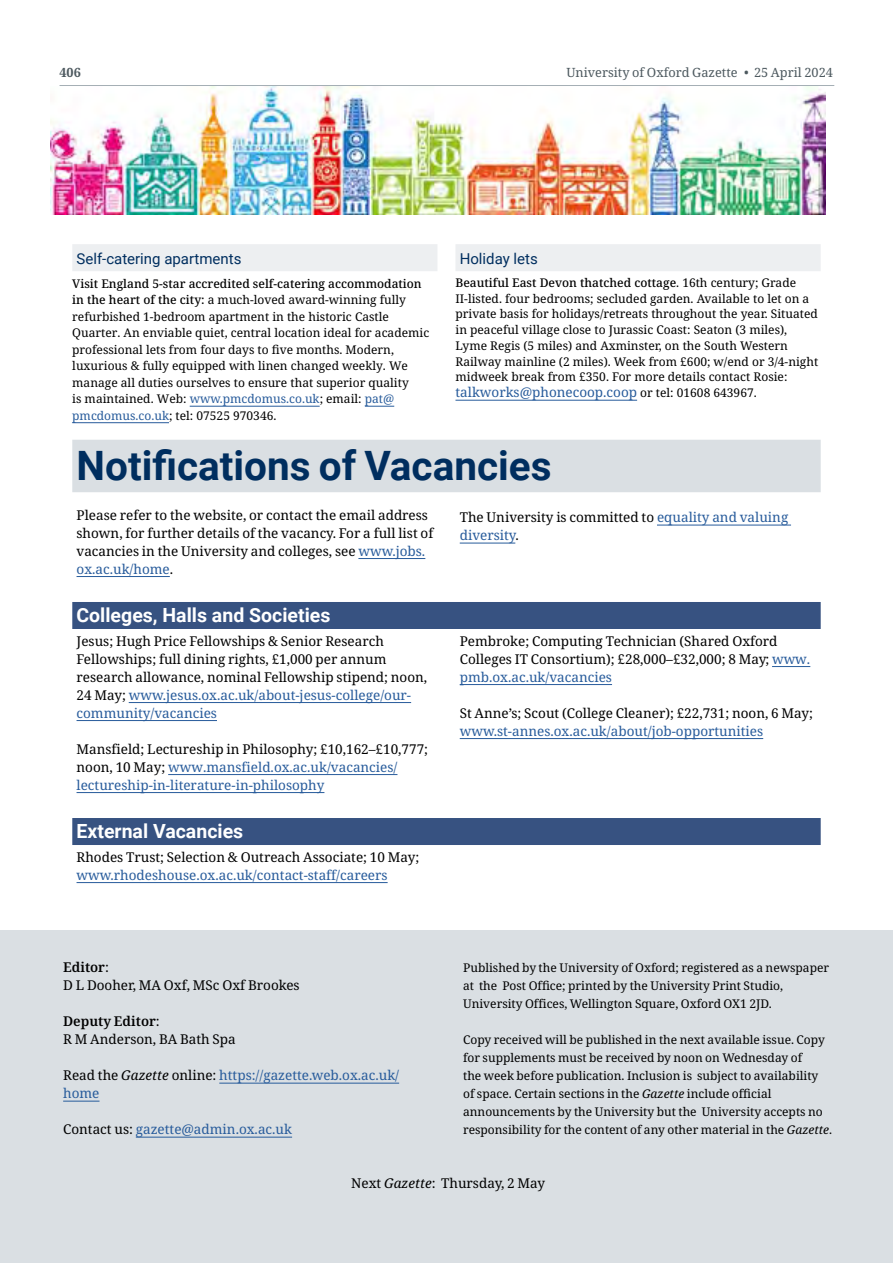
<style>
.page{position:relative;width:893px;height:1263px;background:#fff}
.page>*{position:absolute;margin:0;border:0;box-sizing:border-box;transform-origin:0 0}
.H1_Big_Head{font:700 40.5px "Roboto";color:#002e5f}
.G_Body_text{font:700 19.5px "Roboto";color:#fff}
.Advert_category_head{font:15px "Roboto";color:#002e5f}
.G_Body_text-2{font:13.5px/18px "Noto Serif";color:#000}
.G_Body_text-3{font:13.5px/18px "Noto Serif";color:#275b9b}
.Advert_body_text{font:13.5px "Noto Serif";color:#275b9b}
.t1{font:12.75px "Noto Serif";color:#4d595f}
.t2{font:700 12.75px "Noto Serif";color:#4d595f}
.Advert_body_text-2{font:12px/16.5px "Noto Serif";color:#000}
.G_Body_text-4{font:12px/18px "Noto Serif";color:#000}
.s1{font-weight:500}
.s2{color:#275b9b}
.s3{font-size:12px;color:#000}
.s4{color:#000}
.s5{font-weight:600}
.s6{font-style:italic;color:#000}
.s7{font-style:italic}
</style>
<div class="page">
<img style="left:51px;top:86px;width:774px;height:128px">
<div style="left:72px;top:244px;width:365px;height:27px;background:#edeff1"></div>
<hr style="left:190px;top:406px;width:130px;height:1px;background:#275b9b">
<svg style="left:365px;top:406px;width:29px;height:1px"></svg>
<hr style="left:72px;top:422px;width:97px;height:1px;background:#275b9b">
<div style="left:455px;top:244px;width:366px;height:27px;background:#edeff1"></div>
<hr style="left:455px;top:400px;width:182px;height:1px;background:#275b9b">
<div style="left:72px;top:440px;width:749px;height:52px;background:#dadfe3"></div>
<hr style="left:657px;top:525px;width:134px;height:1px;background:#275b9b">
<hr style="left:460px;top:543px;width:55px;height:1px;background:#275b9b">
<div style="left:72px;top:602px;width:749px;height:27px;background:#375281"></div>
<div style="left:72px;top:818px;width:749px;height:27px;background:#375281"></div>
<div style="left:0;top:931px;width:893px;height:332px;background:#dadfe3"></div>
<hr style="left:219px;top:1083px;width:180px;height:1px;background:#275b9b">
<hr style="left:63px;top:1101px;width:37px;height:1px;background:#275b9b">
<hr style="left:136px;top:1137px;width:156px;height:1px;background:#275b9b">
<hr style="left:60px;top:85px;width:774px;height:1px;background:#a5afb5">
<hr style="left:772px;top:666px;width:38px;height:1px;background:#275b9b">
<hr style="left:460px;top:684px;width:152px;height:1px;background:#275b9b">
<hr style="left:460px;top:738px;width:303px;height:1px;background:#275b9b">
<hr style="left:358px;top:558px;width:67px;height:1px;background:#275b9b">
<hr style="left:77px;top:576px;width:93px;height:1px;background:#275b9b">
<hr style="left:129px;top:702px;width:282px;height:1px;background:#275b9b">
<hr style="left:77px;top:720px;width:140px;height:1px;background:#275b9b">
<hr style="left:168px;top:774px;width:229px;height:1px;background:#275b9b">
<hr style="left:77px;top:792px;width:247px;height:1px;background:#275b9b">
<hr style="left:77px;top:882px;width:311px;height:1px;background:#275b9b">
<p class="t2" style="left:60px;top:64px;width:23px">406</p>
<p class="t1" style="left:566px;top:64px;width:268px">University of Oxford Gazette • 25 April 2024</p>
<h2 class="Advert_category_head" style="left:77px;top:249px;width:166px">Self-catering apartments</h2>
<p class="Advert_body_text-2" style="left:72px;top:275px;width:358px"><span class="s1">Visit England 5-star accredited self-catering accommodation in the heart of the city:</span> a much-loved award-winning fully refurbished 1-bedroom apartment in the historic Castle Quarter. An enviable quiet, central location ideal for academic professional lets from four days to five months. Modern, luxurious &amp; fully equipped with linen changed weekly. We manage all duties ourselves to ensure that superior quality<br>is maintained. Web: <span class="s2">www.pmcdomus.co.uk</span>; email: <span class="s2">pat@ pmcdomus.co.uk</span>; tel: 07525 970346.</p>
<h2 class="Advert_category_head" style="left:460px;top:249px;width:80px">Holiday lets</h2>
<p class="Advert_body_text-2" style="left:455px;top:275px;width:364px;line-height:15.8px"><span class="s1">Beautiful East Devon thatched cottage</span>. 16th century; Grade II-listed. four bedrooms; secluded garden. Available to let on a private basis for holidays/retreats throughout the year. Situated in peaceful village close to Jurassic Coast: Seaton (3 miles), Lyme Regis (5 miles) and Axminster, on the South Western Railway mainline (2 miles). Week from £600; w/end or 3/4-night midweek break from £350. For more details contact Rosie:</p>
<p class="Advert_body_text" style="left:455px;top:383px;width:303px">talkworks@phonecoop.coop <span class="s3">or tel: 01608 643967.</span></p>
<h1 class="H1_Big_Head" style="left:77px;top:437px;width:477px">Notifications of Vacancies</h1>
<p class="G_Body_text-2" style="left:460px;top:509px;width:330px">The University is committed to <span class="s2">equality and valuing diversity</span>.</p>
<p class="G_Body_text-2" style="left:77px;top:507px;width:358px">please refer to the website, or contact the email address shown, for further details of the vacancy. For a full list of vacancies in the University and colleges, see <span class="s2">www.jobs. ox.ac.uk/home</span>.</p>
<p class="G_Body_text" style="left:77px;top:602px;width:255px">Colleges, Halls and Societies</p>
<p class="G_Body_text-2" style="left:77px;top:633px;width:352px">Jesus; Hugh price Fellowships &amp; Senior research Fellowships; full dining rights, £1,000 per annum research allowance, nominal Fellowship stipend; noon, 24 May; <span class="s2">www.jesus.ox.ac.uk/about-jesus-college/our&shy;community/vacancies</span></p>
<p class="G_Body_text-3" style="left:77px;top:741px;width:353px"><span class="s4">Mansfield; lectureship in philosophy; £10,162–£10,777; noon, 10 May;</span> www.mansfield.ox.ac.uk/vacancies/ lectureship-in-literature-in-philosophy</p>
<p class="G_Body_text" style="left:77px;top:818px;width:168px">External Vacancies</p>
<p class="G_Body_text-2" style="left:77px;top:849px;width:344px">rhodes Trust; Selection &amp; Outreach Associate; 10 May; <span class="s2">www.rhodeshouse.ox.ac.uk/contact-staff/careers</span></p>
<p class="G_Body_text-2" style="left:460px;top:633px;width:352px">pembroke; Computing Technician (Shared Oxford<br>Colleges iT Consortium); £28,000–£32,000; 8 May; <span class="s2">www. pmb.ox.ac.uk/vacancies</span></p>
<p class="G_Body_text-2" style="left:460px;top:705px;width:355px">St Anne’s; Scout (College Cleaner); £22,731; noon, 6 May; <span class="s2">www.st-annes.ox.ac.uk/about/job-opportunities</span></p>
<p class="G_Body_text-2" style="left:63px;top:959px;width:238px"><span class="s5">Editor</span>:<br>D L Dooher, MA Oxf, MSc Oxf Brookes</p>
<p class="G_Body_text-2" style="left:63px;top:1013px;width:174px"><span class="s5">Deputy Editor</span>:<br>R M Anderson, BA Bath Spa</p>
<p class="G_Body_text-3" style="left:63px;top:1067px;width:337px"><span class="s4">Read the</span> <span class="s6">Gazette</span> <span class="s4">online:</span> https://gazette.web.ox.ac.uk/ home</p>
<p class="G_Body_text-3" style="left:63px;top:1121px;width:230px"><span class="s4">Contact us:</span> gazette@admin.ox.ac.uk</p>
<p class="G_Body_text-4" style="left:463px;top:959px;width:367px">Published by the University of Oxford; registered as a newspaper at the Post Office; printed by the University Print Studio,<br>University Offices, Wellington Square, Oxford OX1 2JD.</p>
<p class="G_Body_text-4" style="left:463px;top:1031px;width:371px">Copy received will be published in the next available issue. Copy for supplements must be received by noon on Wednesday of<br>the week before publication. Inclusion is subject to availability of space. Certain sections in the <span class="s7">Gazette</span> include official announcements by the University but the University accepts no responsibility for the content of any other material in the <span class="s7">Gazette</span>.</p>
<p class="G_Body_text-2" style="left:351px;top:1175px;width:196px">Next <span class="s7">Gazette</span>: Thursday, 2 May</p>
</div>
